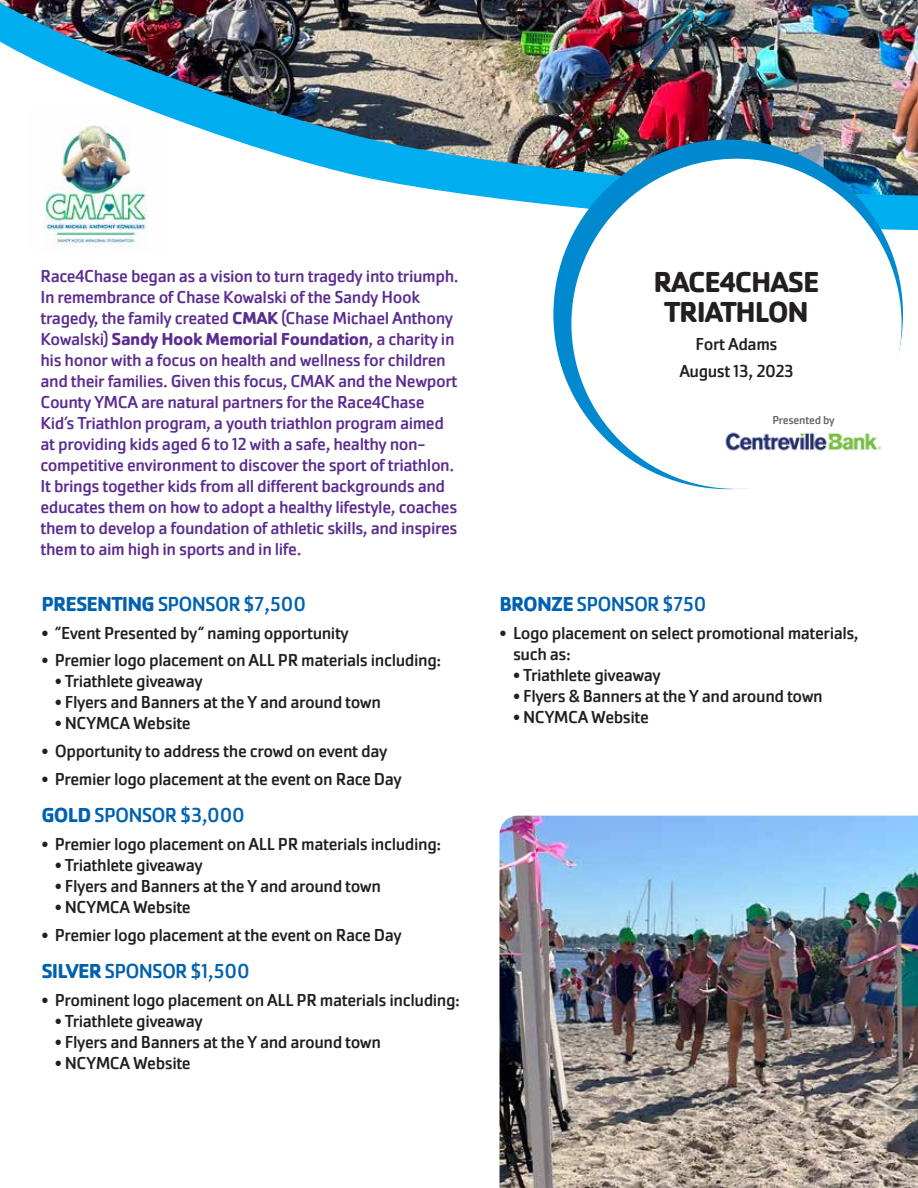
<style>
.page{position:relative;width:918px;height:1188px;background:#fff}
.page>*{position:absolute;margin:0;border:0;box-sizing:border-box;transform-origin:0 0}
.t1{font:700 30px/30px "Cachet Pro";letter-spacing:-.04em;color:#231f20;text-align:center}
.t2{font:21px "Cachet Pro";letter-spacing:-.04em;color:#0061af}
.t3{font:18px/21px "Cachet Pro";letter-spacing:-.025em;color:#5c2d91}
.t4{font:18px/27.8px "Cachet Pro";letter-spacing:-.025em;color:#231f20;text-align:center}
.t5{font:12px "Cachet Pro";letter-spacing:-.025em;color:#636466}
.s1{font-weight:700}
</style>
<div class="page">
<img style="left:45px;top:230px;width:102px;height:18px">
<svg style="left:44px;top:196px;width:874px;height:34px"></svg>
<img style="left:0;top:0;width:918px;height:196px">
<div style="left:553px;top:140px;width:350px;height:349px;background:#0089cf;border-radius:50%"></div>
<div style="left:571px;top:159px;width:331px;height:330px;background:#fff;border-radius:50%"></div>
<img style="left:500px;top:816px;width:418px;height:372px">
<img style="left:725px;top:432px;width:157px;height:19px">
<p class="t3" style="left:41px;top:265px;width:420px">Race4Chase began as a vision to turn tragedy into triumph.<br>In remembrance of Chase Kowalski of the Sandy Hook tragedy, the family created <span class="s1">CMAK</span> (Chase Michael Anthony Kowalski) <span class="s1">Sandy Hook Memorial Foundation</span>, a charity in his honor with a focus on health and wellness for children and their families. Given this focus, CMAK and the Newport County YMCA are natural partners for the Race4Chase Kid’s Triathlon program, a youth triathlon program aimed at providing kids aged 6 to 12 with a safe, healthy non&shy;competitive environment to discover the sport of triathlon.<br>It brings together kids from all different backgrounds and educates them on how to adopt a healthy lifestyle, coaches them to develop a foundation of athletic skills, and inspires them to aim high in sports and in life.</p>
<p class="t2" style="left:41px;top:592px;width:266px"><span class="s1">PRESENTING</span> SPONSOR $7,500</p>
<p class="t4" style="left:41px;top:619px;width:309px">• “Event Presented by“ naming opportunity</p>
<p class="t4" style="left:41px;top:647px;width:401px">• Premier logo placement on ALL PR materials including:</p>
<p class="t4" style="left:55px;top:668px;width:149px">• Triathlete giveaway</p>
<p class="t4" style="left:55px;top:689px;width:328px">• Flyers and Banners at the Y and around town</p>
<p class="t4" style="left:55px;top:710px;width:138px">• NCYMCA Website</p>
<p class="t4" style="left:41px;top:738px;width:348px">• Opportunity to address the crowd on event day</p>
<p class="t4" style="left:41px;top:765px;width:362px">• Premier logo placement at the event on Race Day</p>
<p class="t2" style="left:41px;top:803px;width:205px"><span class="s1">GOLD</span> SPONSOR $3,000</p>
<p class="t4" style="left:41px;top:831px;width:401px">• Premier logo placement on ALL PR materials including:</p>
<p class="t4" style="left:55px;top:852px;width:149px">• Triathlete giveaway</p>
<p class="t4" style="left:55px;top:873px;width:328px">• Flyers and Banners at the Y and around town</p>
<p class="t4" style="left:55px;top:894px;width:138px">• NCYMCA Website</p>
<p class="t4" style="left:41px;top:921px;width:362px">• Premier logo placement at the event on Race Day</p>
<p class="t2" style="left:41px;top:959px;width:210px"><span class="s1">SILVER</span> SPONSOR $1,500</p>
<p class="t4" style="left:41px;top:987px;width:420px">• Prominent logo placement on ALL PR materials including:</p>
<p class="t4" style="left:55px;top:1008px;width:149px">• Triathlete giveaway</p>
<p class="t4" style="left:55px;top:1029px;width:328px">• Flyers and Banners at the Y and around town</p>
<p class="t4" style="left:55px;top:1050px;width:138px">• NCYMCA Website</p>
<h1 class="t1" style="left:654px;top:267px;width:167px">RACE4CHASE<br>TRIATHLON</h1>
<p class="t4" style="left:679px;top:330px;width:116px">Fort Adams<br>August 13, 2023</p>
<p class="t5" style="left:772px;top:413px;width:64px">Presented by</p>
<p class="t2" style="left:500px;top:592px;width:208px"><span class="s1">BRONZE</span> SPONSOR $750</p>
<p class="t4" style="left:513px;top:622px;width:347px;line-height:21px;text-align:left;text-indent:-14px">• Logo placement on select promotional materials, such as:</p>
<p class="t4" style="left:513px;top:661px;width:149px">• Triathlete giveaway</p>
<p class="t4" style="left:513px;top:682px;width:311px">• Flyers &amp; Banners at the Y and around town</p>
<p class="t4" style="left:513px;top:703px;width:138px">• NCYMCA Website</p>
</div>
